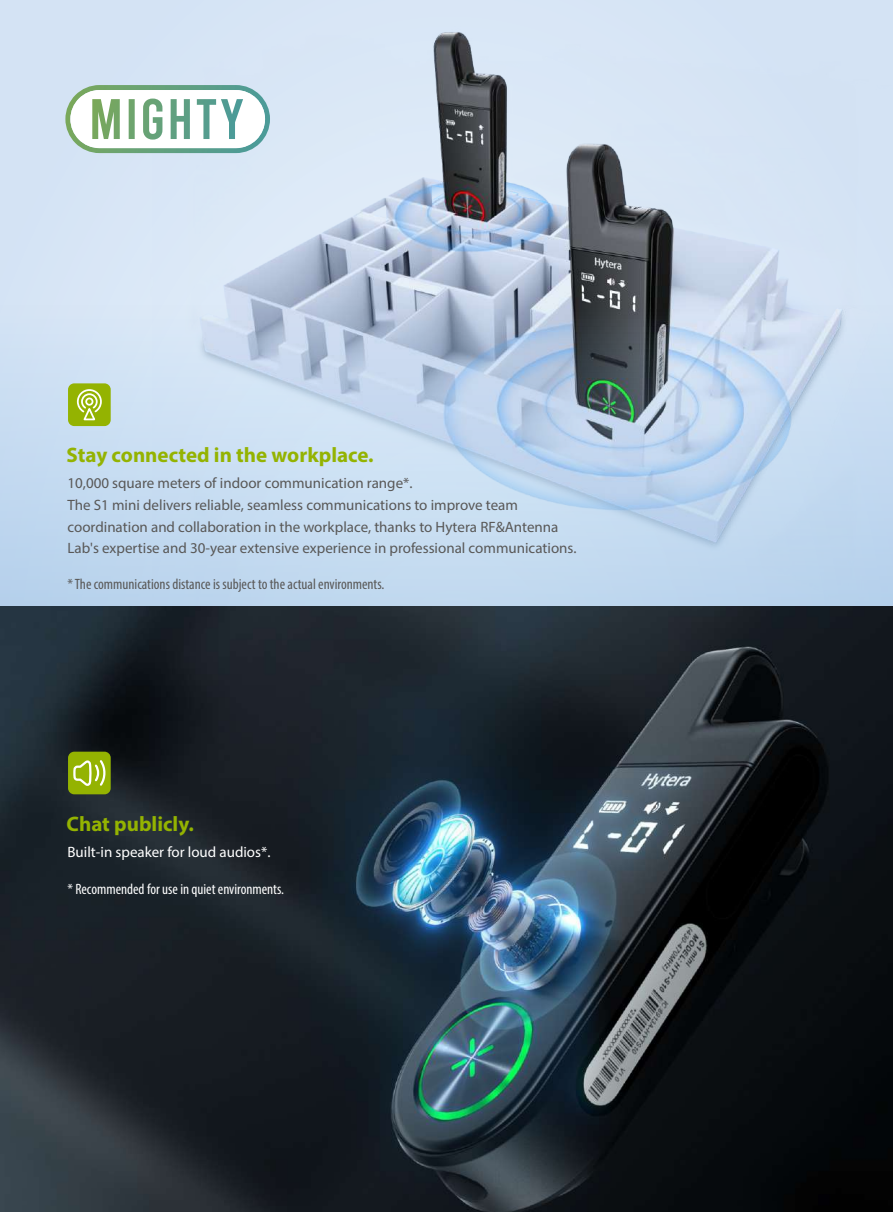
<style>
.page{position:relative;width:893px;height:1212px;background:#d5e4f5}
.page>*{position:absolute;margin:0;border:0;box-sizing:border-box;transform-origin:0 0}
.t1{font:700 21px "Myriad Pro";color:#94b301}
.t2{font:15px/21.6px "Myriad Pro";color:#595857}
.t3{font:condensed 15px "Myriad Pro";color:#595857}
.t4{font:condensed 15px "Myriad Pro";color:#fff}
.t5{font:15px "Myriad Pro";color:#fff}
</style>
<div class="page">
<img style="left:224px;top:32px;width:564px;height:272px">
<svg style="left:0;top:304px;width:893px;height:302px"></svg>
<img style="left:0;top:606px;width:893px;height:606px">
<div style="left:68px;top:383px;width:43px;height:43px;background:#94b301;border-radius:6px"></div>
<svg style="left:76px;top:389px;width:26px;height:32px"></svg>
<svg style="left:65px;top:85px;width:205px;height:68px;background:#c7ddd4"></svg>
<div style="left:68px;top:752px;width:43px;height:42px;background:#94b301;border-radius:6px"></div>
<svg style="left:74px;top:679px;width:30px;height:107px"></svg>
<svg style="left:92px;top:97px;width:152px;height:44px;background:#bfd8c7"></svg>
<h1 class="t1" style="left:67px;top:446px;width:309px">Stay connected in the workplace.</h1>
<p class="t2" style="left:67px;top:474px;width:510px">10,000 square meters of indoor communication range*.<br>The S1 mini delivers reliable, seamless communications to improve team coordination and collaboration in the workplace, thanks to Hytera RF&amp;Antenna Lab's expertise and 30-year extensive experience in professional communications.</p>
<p class="t3" style="left:67px;top:578px;width:319px">* The communications distance is subject to the actual environments.</p>
<h1 class="t1" style="left:67px;top:815px;width:129px">Chat publicly.</h1>
<p class="t5" style="left:68px;top:846px;width:204px">Built-in speaker for loud audios*.</p>
<p class="t4" style="left:67px;top:883px;width:218px">* Recommended for use in quiet environments.</p>
</div>
